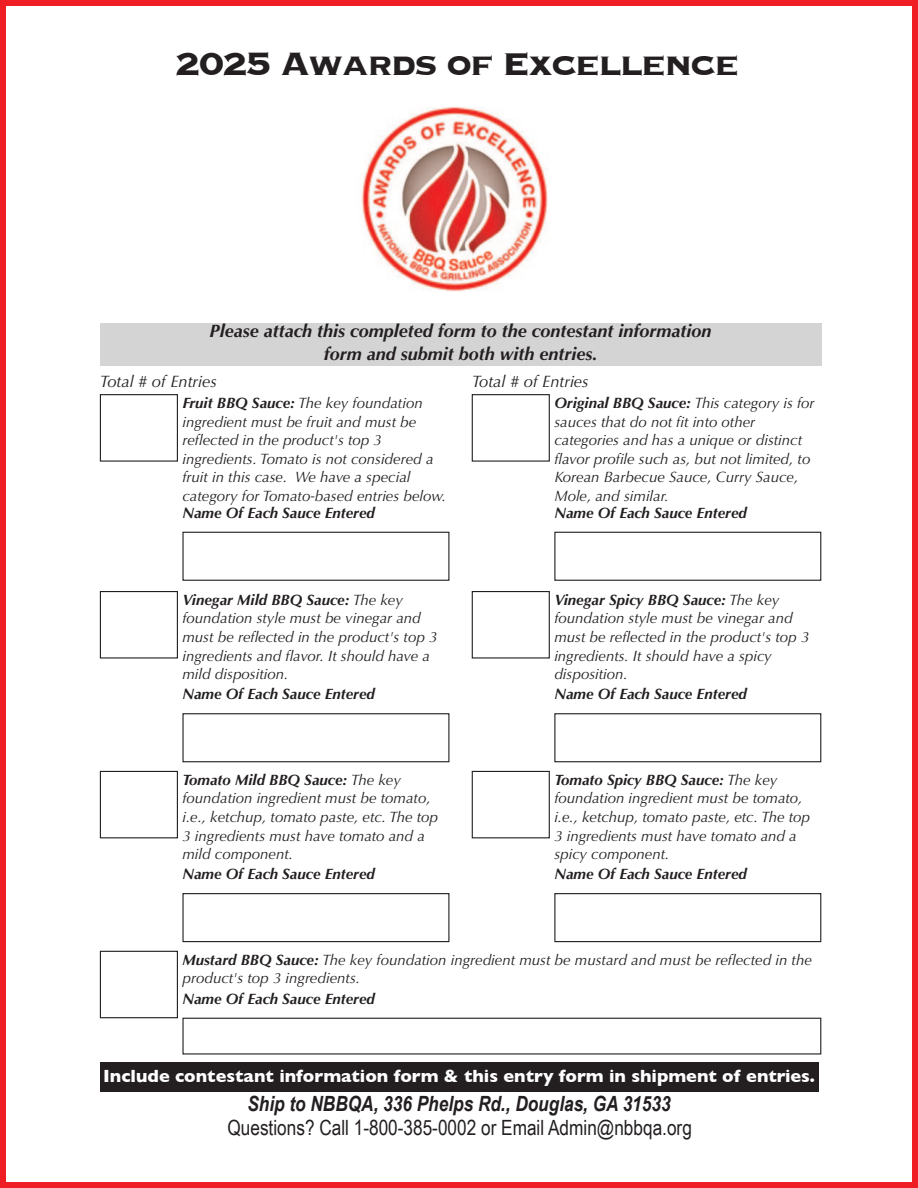
<style>
.page{position:relative;width:918px;height:1188px;background:#fff}
.page>*{position:absolute;margin:0;border:0;box-sizing:border-box;transform-origin:0 0}
.t1{font:700 42px "Copperplate";letter-spacing:-.05em;color:#231f20}
.t2{font:21px "Arial Narrow";color:#231f20}
.t3{font:italic 700 21px "Arial Narrow";color:#231f20}
.t4{font:italic 700 18px "Optima";color:#231f20}
.t5{font:700 18px "Gill Sans";color:#fff}
.t6{font:italic 16.5px "Optima";color:#231f20}
.t7{font:italic 15px/18.6px "Optima";color:#231f20}
.t8{font:italic 700 15px "Optima";color:#231f20}
.s1{font-weight:700}
.s2{font-weight:400}
</style>
<div class="page">
<div style="left:0;top:0;width:918px;height:1188px;border:6px solid #ee1e24"></div>
<div style="left:100px;top:323px;width:721px;height:42px;background:#d5d4d5"></div>
<img style="left:361px;top:106px;width:187px;height:186px">
<div style="left:182px;top:532px;width:267px;height:49px;border:1px solid #231f20"></div>
<div style="left:100px;top:394px;width:78px;height:68px;border:1px solid #231f20"></div>
<div style="left:100px;top:1062px;width:719px;height:30px;background:#231f20"></div>
<div style="left:554px;top:532px;width:267px;height:49px;border:1px solid #231f20"></div>
<div style="left:472px;top:394px;width:78px;height:68px;border:1px solid #231f20"></div>
<div style="left:182px;top:713px;width:267px;height:49px;border:1px solid #231f20"></div>
<div style="left:100px;top:591px;width:78px;height:68px;border:1px solid #231f20"></div>
<div style="left:554px;top:713px;width:267px;height:49px;border:1px solid #231f20"></div>
<div style="left:472px;top:591px;width:78px;height:68px;border:1px solid #231f20"></div>
<div style="left:182px;top:893px;width:267px;height:49px;border:1px solid #231f20"></div>
<div style="left:100px;top:771px;width:78px;height:67px;border:1px solid #231f20"></div>
<div style="left:554px;top:893px;width:267px;height:49px;border:1px solid #231f20"></div>
<div style="left:472px;top:771px;width:78px;height:67px;border:1px solid #231f20"></div>
<div style="left:182px;top:1018px;width:639px;height:37px;border:1px solid #231f20"></div>
<div style="left:100px;top:951px;width:78px;height:67px;border:1px solid #231f20"></div>
<p class="t1" style="left:175px;top:43px;width:566px">2025 Awards of Excellence</p>
<p class="t4" style="left:210px;top:321px;width:504px">Please attach this completed form to the contestant information</p>
<p class="t4" style="left:324px;top:343px;width:275px">form and submit both with entries.</p>
<p class="t6" style="left:100px;top:371px;width:118px">Total # of Entries</p>
<p class="t6" style="left:472px;top:371px;width:118px">Total # of Entries</p>
<p class="t7" style="left:182px;top:394px;width:242px"><span class="s1">Fruit BBQ Sauce:</span> The key foundation ingredient must be fruit and must be</p>
<p class="t7" style="left:182px;top:431px;width:201px">reflected in the product's top 3</p>
<p class="t7" style="left:182px;top:449px;width:253px">ingredients. Tomato is not considered a fruit in this case. We have a special</p>
<p class="t7" style="left:182px;top:487px;width:265px">category for Tomato-based entries below.</p>
<p class="t8" style="left:182px;top:504px;width:194px">Name Of Each Sauce Entered</p>
<p class="t7" style="left:554px;top:394px;width:262px"><span class="s1">Original BBQ Sauce:</span> This category is for sauces that do not fit into other</p>
<p class="t7" style="left:554px;top:431px;width:258px">categories and has a unique or distinct flavor profile such as, but not limited, to Korean Barbecue Sauce, Curry Sauce, Mole, and similar.</p>
<p class="t8" style="left:554px;top:504px;width:194px">Name Of Each Sauce Entered</p>
<p class="t8" style="left:182px;top:591px;width:222px">Vinegar Mild BBQ Sauce: <span class="s2">The key</span></p>
<p class="t7" style="left:182px;top:609px;width:257px">foundation style must be vinegar and must be reflected in the product's top 3 ingredients and flavor. It should have a mild disposition.</p>
<p class="t8" style="left:182px;top:685px;width:194px">Name Of Each Sauce Entered</p>
<p class="t8" style="left:182px;top:771px;width:220px">Tomato Mild BBQ Sauce: <span class="s2">The key</span></p>
<p class="t7" style="left:182px;top:789px;width:257px">foundation ingredient must be tomato, i.e., ketchup, tomato paste, etc. The top 3 ingredients must have tomato and a mild component.</p>
<p class="t8" style="left:182px;top:865px;width:194px">Name Of Each Sauce Entered</p>
<p class="t8" style="left:554px;top:591px;width:227px">Vinegar Spicy BBQ Sauce: <span class="s2">The key</span></p>
<p class="t7" style="left:554px;top:609px;width:257px">foundation style must be vinegar and must be reflected in the product's top 3 ingredients. It should have a spicy</p>
<p class="t7" style="left:554px;top:665px;width:75px">disposition.</p>
<p class="t8" style="left:554px;top:685px;width:194px">Name Of Each Sauce Entered</p>
<p class="t8" style="left:554px;top:771px;width:225px">Tomato Spicy BBQ Sauce: <span class="s2">The key</span></p>
<p class="t7" style="left:554px;top:789px;width:257px">foundation ingredient must be tomato, i.e., ketchup, tomato paste, etc. The top 3 ingredients must have tomato and a spicy component.</p>
<p class="t8" style="left:554px;top:865px;width:194px">Name Of Each Sauce Entered</p>
<p class="t7" style="left:182px;top:950px;width:631px"><span class="s1">Mustard BBQ Sauce:</span> The key foundation ingredient must be mustard and must be reflected in the product's top 3 ingredients.</p>
<p class="t8" style="left:182px;top:990px;width:194px">Name Of Each Sauce Entered</p>
<p class="t5" style="left:103px;top:1065px;width:713px">Include contestant information form &amp; this entry form in shipment of entries.</p>
<p class="t3" style="left:247px;top:1091px;width:425px">Ship to NBBQA, 336 Phelps Rd., Douglas, GA 31533</p>
<p class="t2" style="left:227px;top:1115px;width:466px">Questions? Call 1-800-385-0002 or Email Admin@nbbqa.org</p>
</div>
